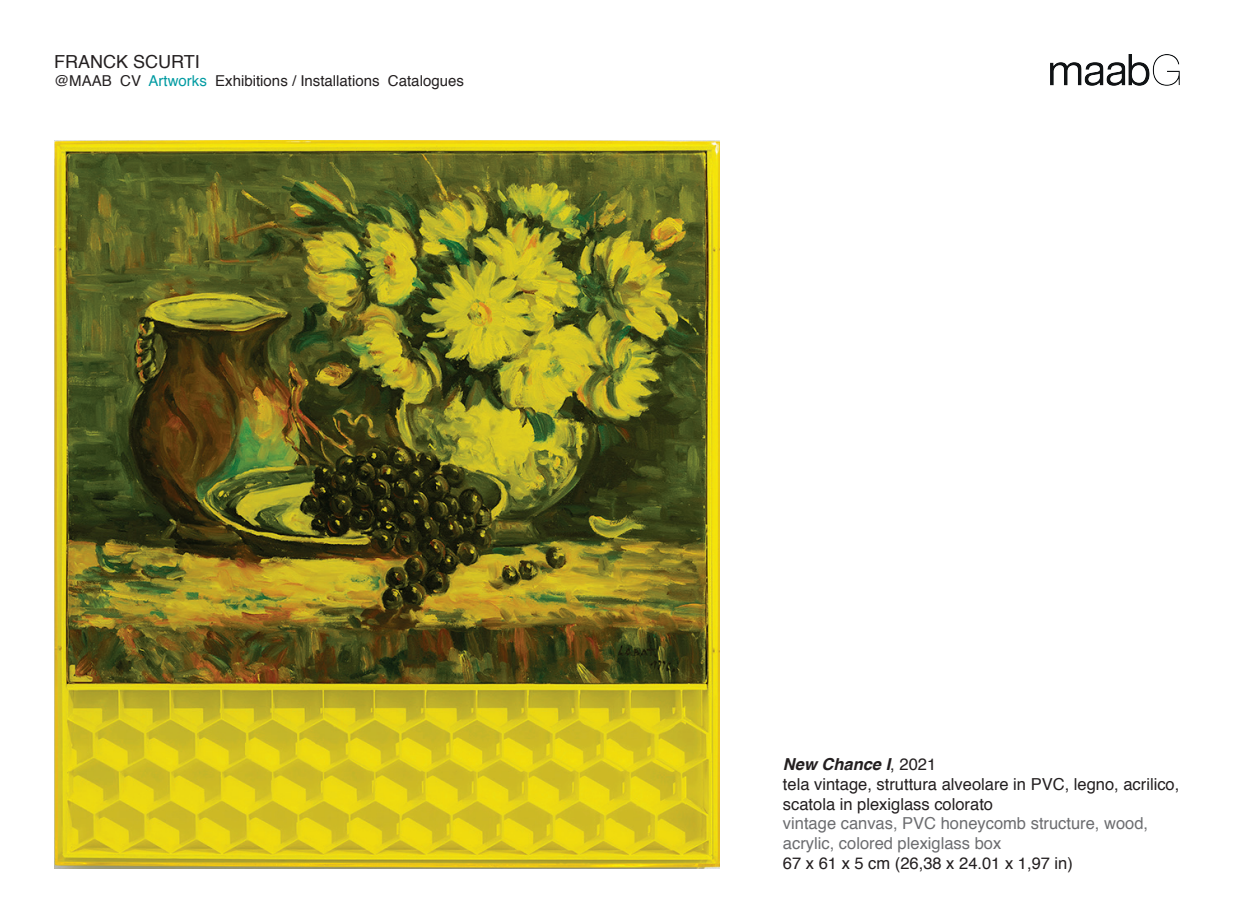
<style>
.page{position:relative;width:1234px;height:923px;background:#fff}
.page>*{position:absolute;margin:0;border:0;box-sizing:border-box;transform-origin:0 0}
.t1{font:18px "Helvetica";color:#231f20}
.t2{font:16.5px/19.8px "Helvetica";color:#231f20}
.t3{font:16.5px/19.8px "Helvetica";color:#6c6d70}
.t4{font:15px "Helvetica";color:#231f20}
.s1{color:#009ba2}
.s2{font-weight:700;font-style:italic}
</style>
<div class="page">
<img style="left:54px;top:140px;width:665px;height:729px">
<img style="left:1050px;top:54px;width:129px;height:31px">
<p class="t1" style="left:54px;top:47px;width:147px">FRANCK SCURTI</p>
<p class="t4" style="left:54px;top:69px;width:411px">@MAAB CV <span class="s1">Artworks</span> Exhibitions / Installations Catalogues</p>
<p class="t2" style="left:782px;top:754px;width:398px"><span class="s2">New Chance I</span>, 2021<br>tela vintage, struttura alveolare in PVC, legno, acrilico, scatola in plexiglass colorato</p>
<p class="t3" style="left:782px;top:814px;width:366px">vintage canvas, PVC honeycomb structure, wood, acrylic, colored plexiglass box</p>
<p class="t2" style="left:782px;top:853px;width:291px">67 x 61 x 5 cm (26,38 x 24.01 x 1,97 in)</p>
</div>
